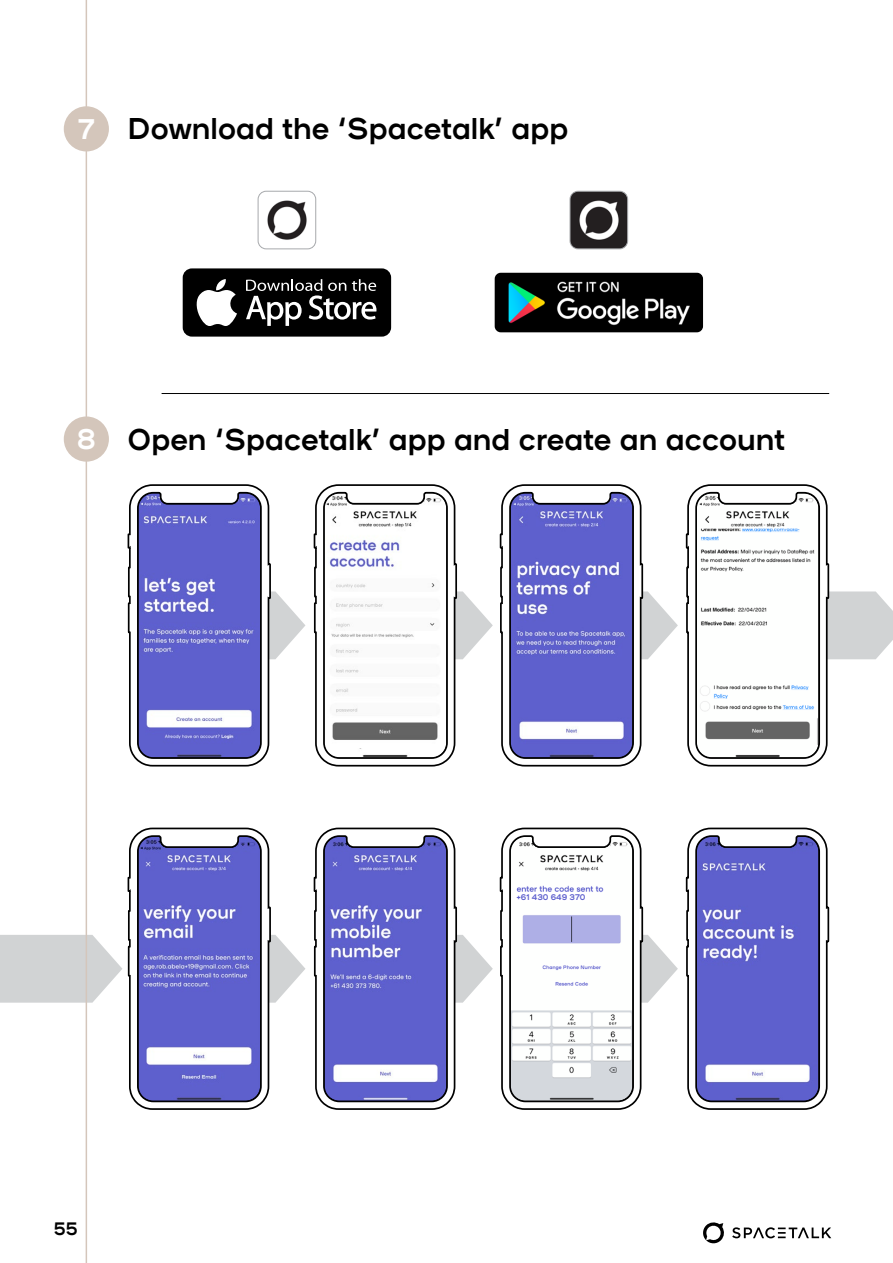
<style>
.page{position:relative;width:893px;height:1263px;background:#fff}
.page>*{position:absolute;margin:0;border:0;box-sizing:border-box;transform-origin:0 0}
.t1{font:30px "Plaax 6 Ney 46 Bold";color:#000}
.t2{font:28.35px "Plaax 6 Ney 46 Bold";color:#fff}
.t3{font:18px "Plaax 6 Ney 46 Bold";color:#000}
.t4{font:8.25px "Plaax 6 Ney 46 Bold";color:#5e60ce}
</style>
<div class="page">
<svg style="left:703px;top:1222px;width:21px;height:21px"></svg>
<svg style="left:732px;top:1227px;width:99px;height:11px"></svg>
<img style="left:258px;top:191px;width:58px;height:58px">
<div style="left:258px;top:191px;width:58px;height:58px;border:1px solid #a7a9ac;border-radius:8px"></div>
<img style="left:570px;top:191px;width:58px;height:58px">
<div style="left:570px;top:191px;width:58px;height:58px;border:1px solid #a7a9ac;border-radius:8px"></div>
<div style="left:183px;top:268px;width:208px;height:69px;background:#000;border-radius:9px"></div>
<svg style="left:196px;top:279px;width:41px;height:47px"></svg>
<svg style="left:246px;top:279px;width:130px;height:47px"></svg>
<img style="left:495px;top:273px;width:208px;height:59px">
<hr style="left:162px;top:393px;width:667px;height:1px;background:#000">
<svg style="left:127px;top:484px;width:178px;height:283px"></svg>
<svg style="left:685px;top:484px;width:208px;height:283px"></svg>
<svg style="left:499px;top:484px;width:179px;height:283px"></svg>
<svg style="left:313px;top:484px;width:180px;height:283px"></svg>
<hr style="left:86px;top:0;width:1px;height:1263px;background:#d4c6bb">
<div style="left:64px;top:106px;width:45px;height:45px;background:#d4c6bb;border-radius:50%"></div>
<div style="left:64px;top:416px;width:45px;height:46px;background:#d4c6bb;border-radius:50%"></div>
<svg style="left:0;top:827px;width:305px;height:284px"></svg>
<svg style="left:685px;top:827px;width:145px;height:283px"></svg>
<svg style="left:499px;top:827px;width:179px;height:283px"></svg>
<svg style="left:313px;top:827px;width:180px;height:283px"></svg>
<div style="left:515px;top:893px;width:73px;height:9px;background:#fff"></div>
<p class="t2" style="left:78px;top:108px;width:18px">7</p>
<p class="t1" style="left:128px;top:107px;width:442px">Download the ‘Spacetalk’ app</p>
<p class="t2" style="left:77px;top:418px;width:21px">8</p>
<p class="t1" style="left:128px;top:417px;width:659px">Open ‘Spacetalk’ app and create an account</p>
<p class="t3" style="left:54px;top:1215px;width:26px">55</p>
<p class="t4" style="left:516px;top:891px;width:71px">+61 430 649 370</p>
</div>
